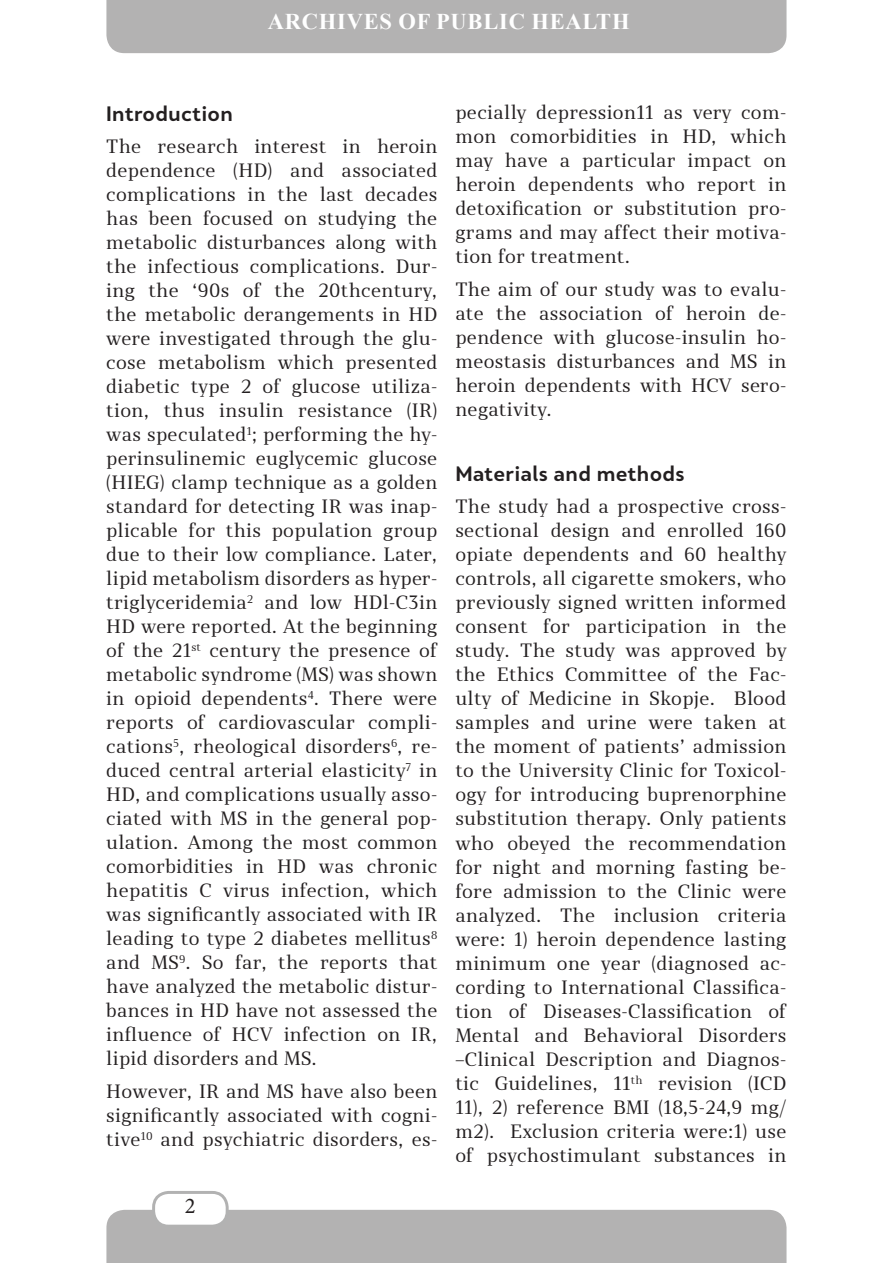
<style>
.page{position:relative;width:893px;height:1263px;background:#fff}
.page>*{position:absolute;margin:0;border:0;box-sizing:border-box;transform-origin:0 0}
.t1{font:700 22.5px "Times New Roman";letter-spacing:.035em;color:#fff}
.t2{font:22.5px "Minion Pro";color:#231f20}
.t3{font:700 19.5px "Skola Sans";letter-spacing:.01em;color:#231f20}
.t4{font:18px/24px "Skola Serif";letter-spacing:.02em;color:#231f20;text-align:justify}
</style>
<div class="page">
<div style="left:106px;top:1210px;width:680px;height:53px;background:#b3b2b2"></div>
<div style="left:154px;top:1192px;width:73px;height:34px;background:#fff;border-radius:15px"></div>
<div style="left:152px;top:1191px;width:77px;height:36px;border:3px solid #b2b2b2;border-radius:15px"></div>
<div style="left:106px;top:0;width:680px;height:53px;background:#b3b2b2"></div>
<p class="t1" style="left:268px;top:6px;width:363px">ARCHIVES OF PUBLIC HEALTH</p>
<p class="t3" style="left:106px;top:101px;width:128px">Introduction</p>
<p class="t4" style="left:106px;top:134px;width:333px">The research interest in heroin dependence (HD) and associated complications in the last decades has been focused on studying the metabolic disturbances along with the infectious complications. Dur&shy;ing the ‘90s of the 20thcentury, the metabolic derangements in HD were investigated through the glu&shy;cose metabolism which presented diabetic type 2 of glucose utiliza&shy;tion, thus insulin resistance (IR) was speculated<sup>1</sup>; performing the hy&shy;perinsulinemic euglycemic glucose (HIEG) clamp technique as a golden standard for detecting IR was inap&shy;plicable for this population group due to their low compliance. Later, lipid metabolism disorders as hyper&shy;triglyceridemia<sup>2</sup> and low HDl-C3in HD were reported. At the beginning of the 21<sup>st</sup> century the presence of metabolic syndrome (MS) was shown in opioid dependents<sup>4</sup>. There were reports of cardiovascular compli&shy;cations<sup>5</sup>, rheological disorders<sup>6</sup>, re&shy;duced central arterial elasticity<sup>7</sup> in HD, and complications usually asso&shy;ciated with MS in the general pop&shy;ulation. Among the most common comorbidities in HD was chronic hepatitis C virus infection, which was significantly associated with IR leading to type 2 diabetes mellitus<sup>8 </sup>and MS<sup>9</sup>. So far, the reports that have analyzed the metabolic distur&shy;bances in HD have not assessed the influence of HCV infection on IR, lipid disorders and MS.</p>
<p class="t4" style="left:106px;top:1079px;width:333px">However, IR and MS have also been significantly associated with cogni&shy;tive<sup>10</sup> and psychiatric disorders, es-</p>
<p class="t2" style="left:185px;top:1190px;width:12px">2</p>
<p class="t4" style="left:455px;top:101px;width:333px">pecially depression11 as very com&shy;mon comorbidities in HD, which may have a particular impact on heroin dependents who report in detoxification or substitution pro&shy;grams and may affect their motiva&shy;tion for treatment.</p>
<p class="t4" style="left:455px;top:277px;width:333px">The aim of our study was to evalu&shy;ate the association of heroin de&shy;pendence with glucose-insulin ho&shy;meostasis disturbances and MS in heroin dependents with HCV sero&shy;negativity.</p>
<p class="t3" style="left:455px;top:462px;width:231px">Materials and methods</p>
<p class="t4" style="left:455px;top:495px;width:333px">The study had a prospective cross&shy;sectional design and enrolled 160 opiate dependents and 60 healthy controls, all cigarette smokers, who previously signed written informed consent for participation in the study. The study was approved by the Ethics Committee of the Fac&shy;ulty of Medicine in Skopje. Blood samples and urine were taken at the moment of patients’ admission to the University Clinic for Toxicol&shy;ogy for introducing buprenorphine substitution therapy. Only patients who obeyed the recommendation for night and morning fasting be&shy;fore admission to the Clinic were analyzed. The inclusion criteria were: 1) heroin dependence lasting minimum one year (diagnosed ac&shy;cording to International Classifica&shy;tion of Diseases-Classification of Mental and Behavioral Disorders –Clinical Description and Diagnos&shy;tic Guidelines, 11<sup>th</sup> revision (ICD 11), 2) reference BMI (18,5-24,9 mg/ m2). Exclusion criteria were:1) use of psychostimulant substances in</p>
</div>
